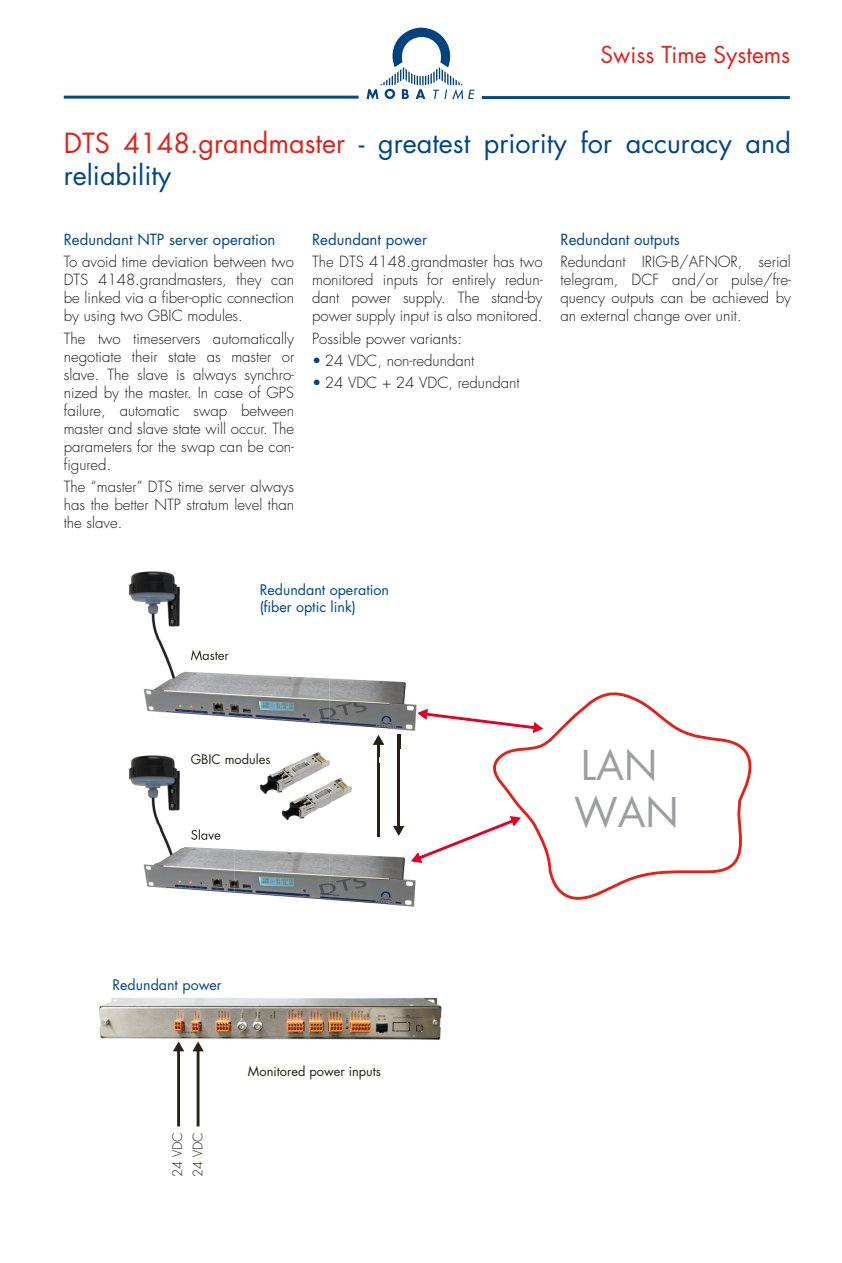
<style>
.page{position:relative;width:842px;height:1263px;background:#fff}
.page>*{position:absolute;margin:0;border:0;box-sizing:border-box;transform-origin:0 0}
.t1{font:39.9px/47.1px "Futura Std";color:#9d9ea0}
.t2{font:27px/32.4px "Futura";color:#004788}
.t3{font:22.65px "Futura";color:#e32119}
.t4{font:300 15px/18px "Futura Std";color:#1a171c;text-align:justify}
.t5{font:15px "Futura Std";color:#004788}
.t6{font:14.25px/17.1px "Futura Std";color:#004788}
.t7{font:12.9px "Futura Std";color:#272215}
.t8{font:300 12.9px/20.2px "Futura Std";color:#272215}
.s1{color:#e32119}
.s2{color:#004788}
</style>
<div class="page">
<svg style="left:367px;top:28px;width:108px;height:71px"></svg>
<hr style="left:64px;top:96px;width:295px;height:3px;background:#004c93">
<hr style="left:482px;top:96px;width:308px;height:3px;background:#004c93">
<img style="left:128px;top:755px;width:52px;height:75px">
<img style="left:128px;top:571px;width:52px;height:84px">
<hr style="left:377px;top:743px;width:3px;height:94px;background:#272215">
<hr style="left:397px;top:735px;width:3px;height:93px;background:#272215">
<img style="left:143px;top:660px;width:274px;height:89px">
<img style="left:143px;top:655px;width:41px;height:23px">
<svg style="left:373px;top:735px;width:11px;height:14px"></svg>
<img style="left:397px;top:735px;width:3px;height:14px">
<svg style="left:417px;top:709px;width:76px;height:15px"></svg>
<img style="left:191px;top:655px;width:36px;height:5px">
<img style="left:143px;top:835px;width:273px;height:72px">
<img style="left:143px;top:830px;width:41px;height:32px">
<svg style="left:393px;top:826px;width:11px;height:10px"></svg>
<svg style="left:411px;top:827px;width:82px;height:36px"></svg>
<img style="left:191px;top:830px;width:29px;height:10px">
<img style="left:99px;top:997px;width:343px;height:56px">
<hr style="left:177px;top:1050px;width:3px;height:76px;background:#272215">
<svg style="left:173px;top:1041px;width:11px;height:10px"></svg>
<hr style="left:197px;top:1050px;width:2px;height:76px;background:#272215">
<svg style="left:192px;top:1041px;width:12px;height:10px"></svg>
<svg style="left:493px;top:692px;width:258px;height:208px"></svg>
<img style="left:260px;top:738px;width:70px;height:56px">
<svg style="left:279px;top:757px;width:13px;height:7px"></svg>
<svg style="left:260px;top:753px;width:10px;height:11px"></svg>
<img style="left:282px;top:778px;width:70px;height:42px">
<img style="left:282px;top:764px;width:48px;height:44px">
<h3 class="t3" style="left:600px;top:39px;width:191px">Swiss Time Systems</h3>
<h2 class="t2" style="left:64px;top:126px;width:729px"><span class="s1">DTS 4148.grandmaster</span> - greatest priority for accuracy and reliability</h2>
<p class="t5" style="left:64px;top:230px;width:213px">Redundant NTP server operation</p>
<p class="t4" style="left:64px;top:253px;width:232px">To avoid time deviation between two DTS 4148.grandmasters, they can be linked via a fiber-optic connection by using two GBIC modules.</p>
<p class="t4" style="left:64px;top:330px;width:232px">The two timeservers automatically negotiate their state as master or slave. The slave is always synchro&shy;nized by the master. In case of GPS failure, automatic swap between master and slave state will occur. The parameters for the swap can be con&shy;figured.</p>
<p class="t4" style="left:64px;top:478px;width:232px">The “master” DTS time server always has the better NTP stratum level than the slave.</p>
<p class="t5" style="left:312px;top:230px;width:116px">Redundant power</p>
<p class="t4" style="left:312px;top:253px;width:232px">The DTS 4148.grandmaster has two monitored inputs for entirely redun&shy;dant power supply. The stand-by power supply input is also monitored.</p>
<p class="t4" style="left:312px;top:330px;width:151px">Possible power variants:</p>
<p class="t4" style="left:312px;top:352px;width:164px"><span class="s2">•</span> 24 VDC, non-redundant</p>
<p class="t4" style="left:312px;top:374px;width:209px"><span class="s2">•</span> 24 VDC + 24 VDC, redundant</p>
<p class="t5" style="left:561px;top:230px;width:121px">Redundant outputs</p>
<p class="t4" style="left:561px;top:253px;width:232px">Redundant IRIG-B/AFNOR, serial telegram, DCF and/or pulse/fre&shy;quency outputs can be achieved by an external change over unit.</p>
<p class="t7" style="left:191px;top:647px;width:40px">Master</p>
<p class="t6" style="left:260px;top:581px;width:131px">Redundant operation (fiber optic link)</p>
<p class="t7" style="left:191px;top:751px;width:81px">GBIC modules</p>
<h1 class="t1" style="left:574px;top:742px;width:106px">LAN<br>WAN</h1>
<p class="t6" style="left:112px;top:976px;width:111px">Redundant power</p>
<p class="t8" style="left:168px;top:1177px;width:46px;rotate:-90deg">24 VDC<br>24 VDC</p>
<p class="t7" style="left:248px;top:1063px;width:135px">Monitored power inputs</p>
</div>
